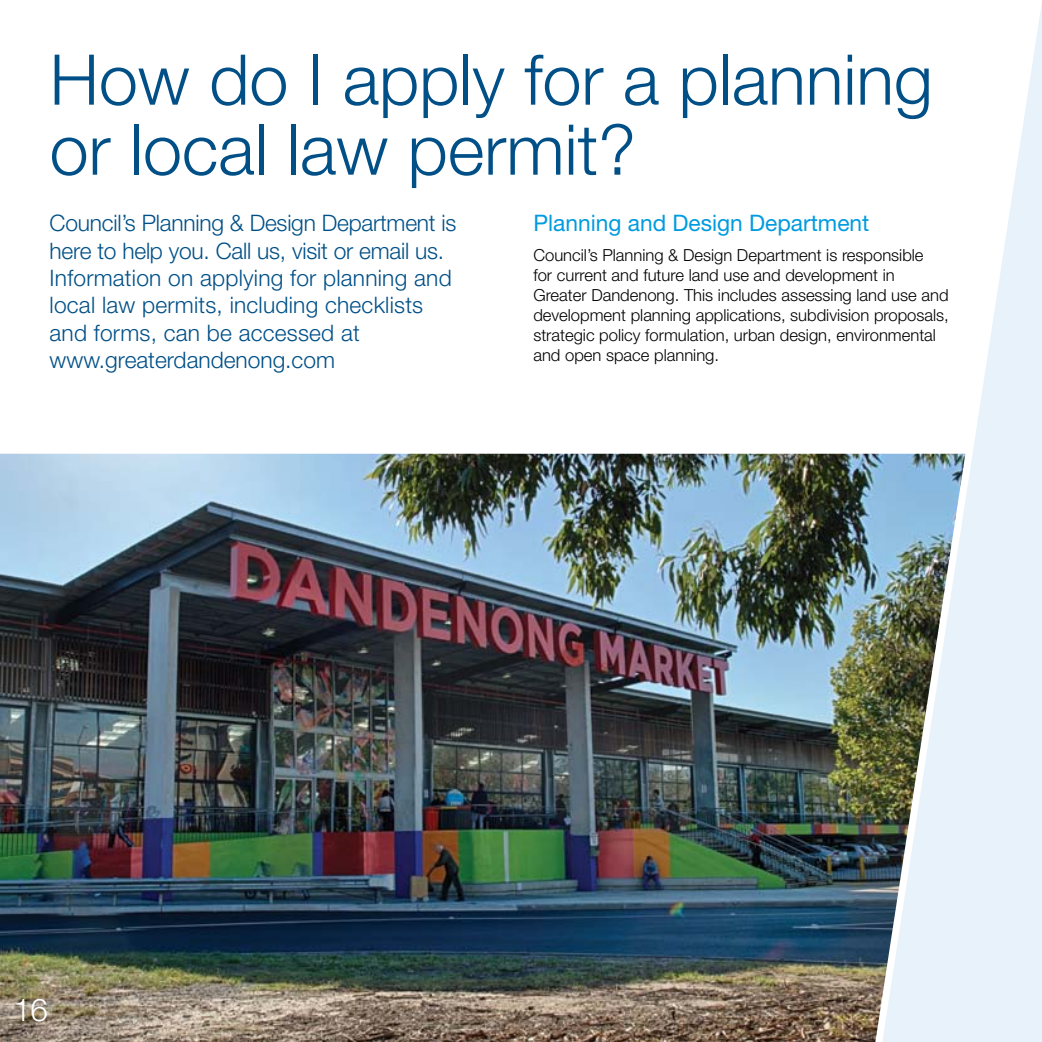
<style>
.page{position:relative;width:1042px;height:1042px;background:#fff}
.page>*{position:absolute;margin:0;border:0;box-sizing:border-box;transform-origin:0 0}
.t1{font:300 70px/70px "Helvetica Neue";color:#005087}
.t2{font:300 31.32px "Helvetica Neue";color:#fff}
.t3{font:300 22.75px/27.3px "Helvetica Neue";letter-spacing:.01em;color:#005087}
.t4{font:22.75px "Helvetica Neue";color:#009bdf}
.t5{font:300 16.62px/19.9px "Helvetica Neue";color:#000}
</style>
<div class="page">
<svg style="left:882px;top:4px;width:160px;height:1038px;fill:#e7f2fb"></svg>
<img style="left:0;top:454px;width:965px;height:588px">
<h1 class="t1" style="left:50px;top:43px;width:885px">How do I apply for a planning or local law permit?</h1>
<h3 class="t3" style="left:50px;top:209px;width:408px">Council’s Planning &amp; Design Department is here to help you. Call us, visit or email us.<br>Information on applying for planning and local law permits, including checklists and forms, can be accessed at www.greaterdandenong.com</h3>
<h3 class="t4" style="left:533px;top:210px;width:337px">Planning and Design Department</h3>
<p class="t5" style="left:533px;top:245px;width:417px">Council’s Planning &amp; Design Department is responsible<br>for current and future land use and development in Greater Dandenong. This includes assessing land use and development planning applications, subdivision proposals, strategic policy formulation, urban design, environmental and open space planning.</p>
<h2 class="t2" style="left:13px;top:990px;width:36px">16</h2>
</div>
